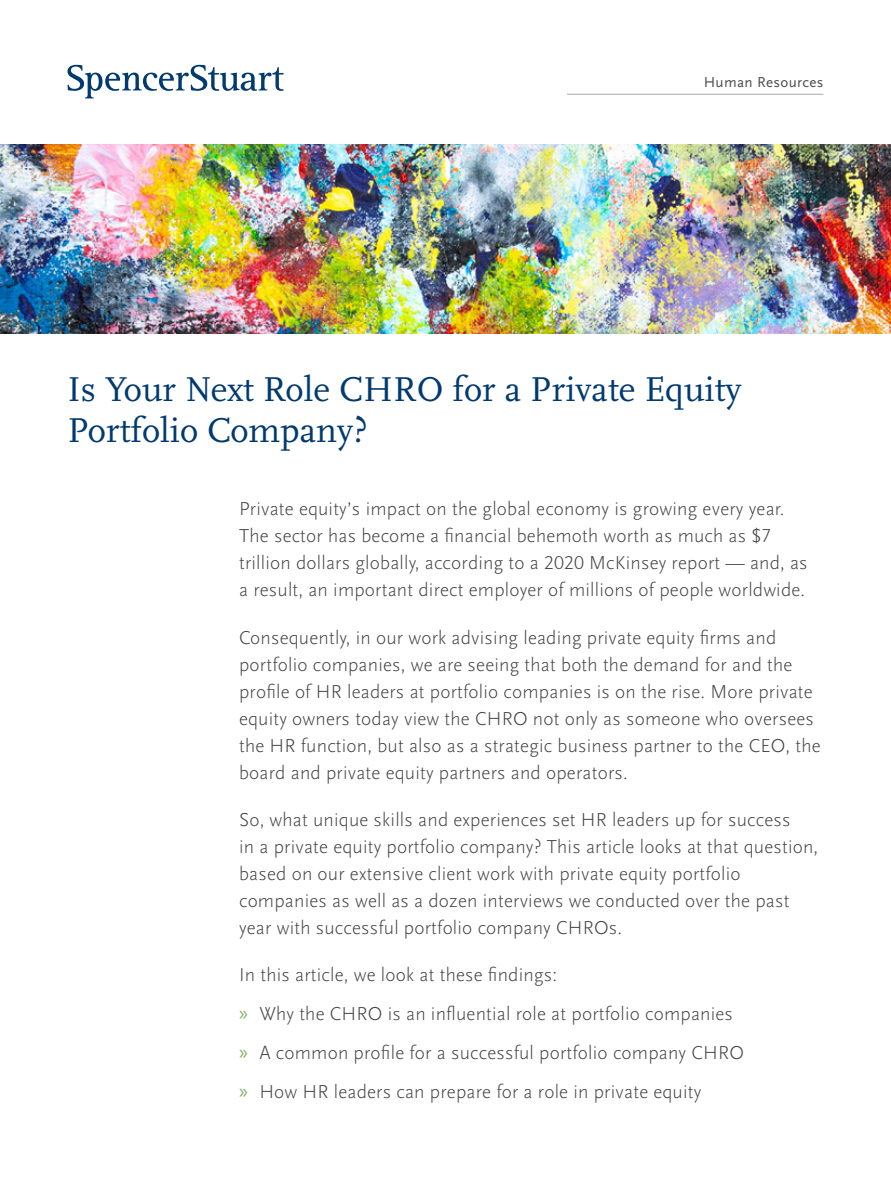
<style>
.page{position:relative;width:891px;height:1188px;background:#fff}
.page>*{position:absolute;margin:0;border:0;box-sizing:border-box;transform-origin:0 0}
.t1{font:36px/40.5px "Scala Pro";color:#003a70}
.t2{font:300 19.5px/27px "Scala Sans Pro";letter-spacing:.01em;color:#414042}
.t3{font:15px "Scala Sans Pro";letter-spacing:.02em;color:#4d4d4f}
.s1{font-family:"Myriad Pro";font-weight:400;font-size:21px;color:#7fb162}
</style>
<div class="page">
<img style="left:0;top:144px;width:891px;height:189px">
<svg style="left:67px;top:65px;width:217px;height:33px"></svg>
<hr style="left:567px;top:94px;width:257px;height:1px;background:#a7a9ac">
<p class="t3" style="left:704px;top:73px;width:121px">Human Resources</p>
<h1 class="t1" style="left:68px;top:369px;width:675px">Is Your Next Role CHRO for a Private Equity<br>Portfolio Company?</h1>
<p class="t2" style="left:239px;top:496px;width:570px">Private equity’s impact on the global economy is growing every year.<br>The sector has become a financial behemoth worth as much as $7 trillion dollars globally, according to a 2020 McKinsey report — and, as a result, an important direct employer of millions of people worldwide.</p>
<p class="t2" style="left:239px;top:624px;width:583px">Consequently, in our work advising leading private equity firms and portfolio companies, we are seeing that both the demand for and the profile of HR leaders at portfolio companies is on the rise. More private equity owners today view the CHRO not only as someone who oversees the HR function, but also as a strategic business partner to the CEO, the board and private equity partners and operators.</p>
<p class="t2" style="left:239px;top:806px;width:581px">So, what unique skills and experiences set HR leaders up for success<br>in a private equity portfolio company? This article looks at that question, based on our extensive client work with private equity portfolio companies as well as a dozen interviews we conducted over the past year with successful portfolio company CHROs.</p>
<p class="t2" style="left:239px;top:956px;width:506px;line-height:39px">In this article, we look at these findings:<br><span class="s1">»</span> Why the CHRO is an influential role at portfolio companies <span class="s1">»</span> A common profile for a successful portfolio company CHRO <span class="s1">»</span> How HR leaders can prepare for a role in private equity</p>
</div>
